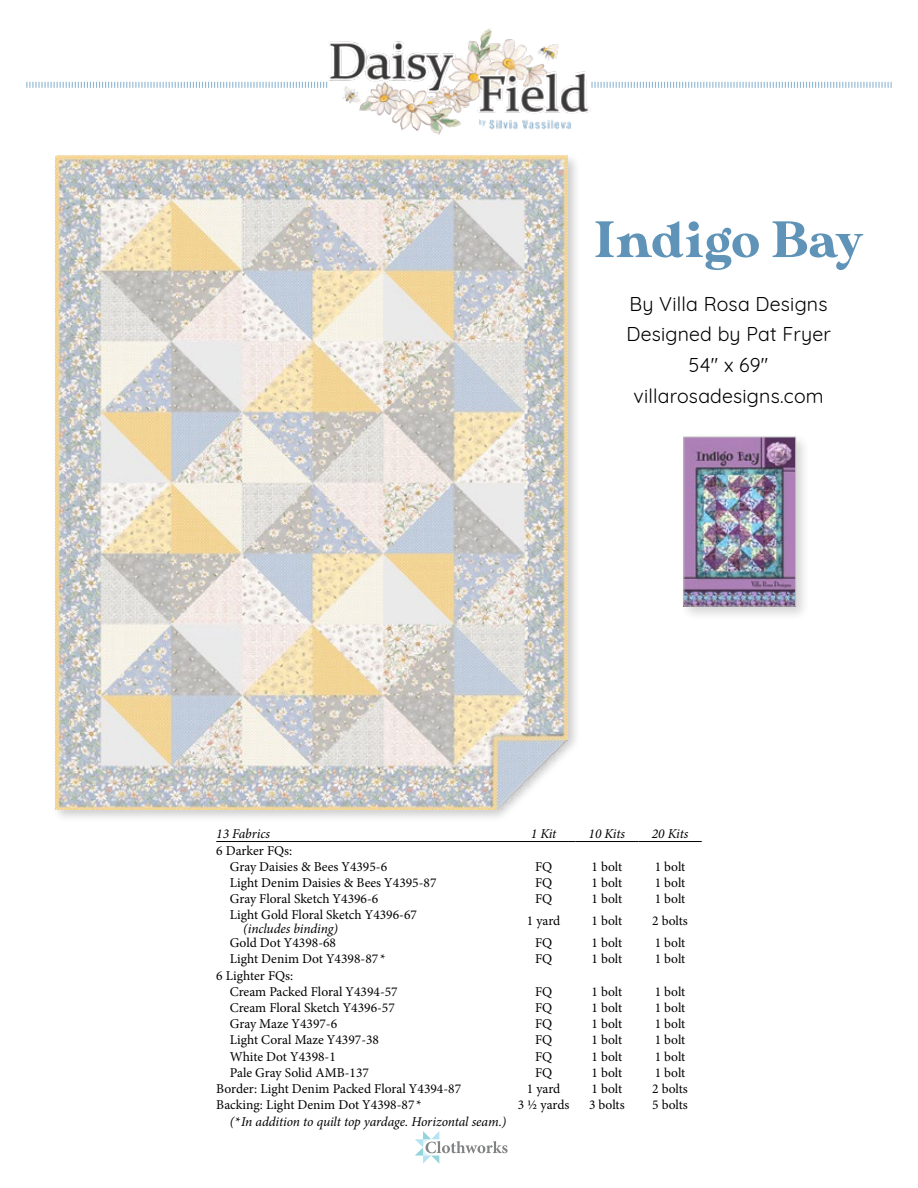
<style>
.page{position:relative;width:918px;height:1188px;background:#fff}
.page>*{position:absolute;margin:0;border:0;box-sizing:border-box;transform-origin:0 0}
.t1{font:51px "MADE Sunflower";letter-spacing:.02em;color:#6093b8}
.t2{font:19.5px/30.8px "Quicksand";letter-spacing:.01em;color:#000;text-align:center}
.t3{font:13.5px/16px "Minion Pro";color:#000}
.t4{font:italic 13.5px "Minion Pro";letter-spacing:-.01em;color:#000}
</style>
<div class="page">
<img style="left:281px;top:28px;width:357px;height:107px">
<svg style="left:26px;top:82px;width:301px;height:6px"></svg>
<svg style="left:591px;top:82px;width:301px;height:6px"></svg>
<svg style="left:415px;top:1131px;width:93px;height:33px"></svg>
<div style="left:52px;top:152px;width:529px;height:671px;background:#000;opacity:.2"></div>
<img style="left:55px;top:156px;width:513px;height:654px">
<hr style="left:216px;top:841px;width:296px;height:1px;background:#000">
<hr style="left:512px;top:841px;width:63px;height:1px;background:#000">
<hr style="left:575px;top:841px;width:63px;height:1px;background:#000">
<hr style="left:638px;top:841px;width:64px;height:1px;background:#000">
<div style="left:679px;top:433px;width:132px;height:189px;background:#000;opacity:.2"></div>
<img style="left:686px;top:439px;width:108px;height:165px">
<div style="left:684px;top:437px;width:112px;height:169px;border:1px solid #b4b6b8"></div>
<h1 class="t1" style="left:594px;top:211px;width:270px">Indigo Bay</h1>
<h2 class="t2" style="left:626px;top:286px;width:206px">By Villa Rosa Designs<br>Designed by Pat Fryer<br>54" x 69" villarosadesigns.com</h2>
<p class="t4" style="left:216px;top:825px;width:55px">13 Fabrics</p>
<p class="t4" style="left:531px;top:825px;width:27px">1 Kit</p>
<p class="t4" style="left:589px;top:825px;width:38px">10 Kits</p>
<p class="t4" style="left:652px;top:825px;width:38px">20 Kits</p>
<p class="t3" style="left:230px;top:842px;width:159px;text-indent:-14px">6 Darker FQs:<br>Gray Daisies &amp; Bees Y4395-6</p>
<p class="t3" style="left:535px;top:858px;width:19px">FQ</p>
<p class="t3" style="left:592px;top:858px;width:32px">1 bolt</p>
<p class="t3" style="left:655px;top:858px;width:32px">1 bolt</p>
<p class="t3" style="left:230px;top:875px;width:208px">Light Denim Daisies &amp; Bees Y4395-87</p>
<p class="t3" style="left:535px;top:875px;width:19px">FQ</p>
<p class="t3" style="left:592px;top:875px;width:32px">1 bolt</p>
<p class="t3" style="left:655px;top:875px;width:32px">1 bolt</p>
<p class="t3" style="left:230px;top:891px;width:150px">Gray Floral Sketch Y4396-6</p>
<p class="t3" style="left:535px;top:891px;width:19px">FQ</p>
<p class="t3" style="left:592px;top:891px;width:32px">1 bolt</p>
<p class="t3" style="left:655px;top:891px;width:32px">1 bolt</p>
<p class="t3" style="left:230px;top:906px;width:189px">Light Gold Floral Sketch Y4396-67</p>
<p class="t4" style="left:243px;top:920px;width:96px">(includes binding)</p>
<p class="t3" style="left:527px;top:913px;width:35px">1 yard</p>
<p class="t3" style="left:592px;top:913px;width:32px">1 bolt</p>
<p class="t3" style="left:652px;top:913px;width:37px">2 bolts</p>
<p class="t3" style="left:230px;top:935px;width:108px">Gold Dot Y4398-68</p>
<p class="t3" style="left:535px;top:935px;width:19px">FQ</p>
<p class="t3" style="left:592px;top:935px;width:32px">1 bolt</p>
<p class="t3" style="left:655px;top:935px;width:32px">1 bolt</p>
<p class="t3" style="left:230px;top:951px;width:157px">Light Denim Dot Y4398-87 *</p>
<p class="t3" style="left:535px;top:951px;width:19px">FQ</p>
<p class="t3" style="left:592px;top:951px;width:32px">1 bolt</p>
<p class="t3" style="left:655px;top:951px;width:32px">1 bolt</p>
<p class="t3" style="left:230px;top:967px;width:169px;text-indent:-14px">6 Lighter FQs:<br>Cream Packed Floral Y4394-57</p>
<p class="t3" style="left:535px;top:984px;width:19px">FQ</p>
<p class="t3" style="left:592px;top:984px;width:32px">1 bolt</p>
<p class="t3" style="left:655px;top:984px;width:32px">1 bolt</p>
<p class="t3" style="left:230px;top:1000px;width:167px">Cream Floral Sketch Y4396-57</p>
<p class="t3" style="left:535px;top:1000px;width:19px">FQ</p>
<p class="t3" style="left:592px;top:1000px;width:32px">1 bolt</p>
<p class="t3" style="left:655px;top:1000px;width:32px">1 bolt</p>
<p class="t3" style="left:230px;top:1016px;width:109px">Gray Maze Y4397-6</p>
<p class="t3" style="left:535px;top:1016px;width:19px">FQ</p>
<p class="t3" style="left:592px;top:1016px;width:32px">1 bolt</p>
<p class="t3" style="left:655px;top:1016px;width:32px">1 bolt</p>
<p class="t3" style="left:230px;top:1032px;width:151px">Light Coral Maze Y4397-38</p>
<p class="t3" style="left:535px;top:1032px;width:19px">FQ</p>
<p class="t3" style="left:592px;top:1032px;width:32px">1 bolt</p>
<p class="t3" style="left:655px;top:1032px;width:32px">1 bolt</p>
<p class="t3" style="left:230px;top:1048px;width:108px">White Dot Y4398-1</p>
<p class="t3" style="left:535px;top:1048px;width:19px">FQ</p>
<p class="t3" style="left:592px;top:1048px;width:32px">1 bolt</p>
<p class="t3" style="left:655px;top:1048px;width:32px">1 bolt</p>
<p class="t3" style="left:230px;top:1065px;width:141px">Pale Gray Solid AMB-137</p>
<p class="t3" style="left:535px;top:1065px;width:19px">FQ</p>
<p class="t3" style="left:592px;top:1065px;width:32px">1 bolt</p>
<p class="t3" style="left:655px;top:1065px;width:32px">1 bolt</p>
<p class="t3" style="left:216px;top:1081px;width:246px">Border: Light Denim Packed Floral Y4394-87</p>
<p class="t3" style="left:527px;top:1081px;width:35px">1 yard</p>
<p class="t3" style="left:592px;top:1081px;width:32px">1 bolt</p>
<p class="t3" style="left:652px;top:1081px;width:37px">2 bolts</p>
<p class="t3" style="left:216px;top:1097px;width:207px">Backing: Light Denim Dot Y4398-87 *</p>
<p class="t3" style="left:518px;top:1097px;width:53px">3 ½ yards</p>
<p class="t3" style="left:589px;top:1097px;width:37px">3 bolts</p>
<p class="t3" style="left:652px;top:1097px;width:37px">5 bolts</p>
<p class="t4" style="left:230px;top:1113px;width:278px">(*In addition to quilt top yardage. Horizontal seam.)</p>
</div>
